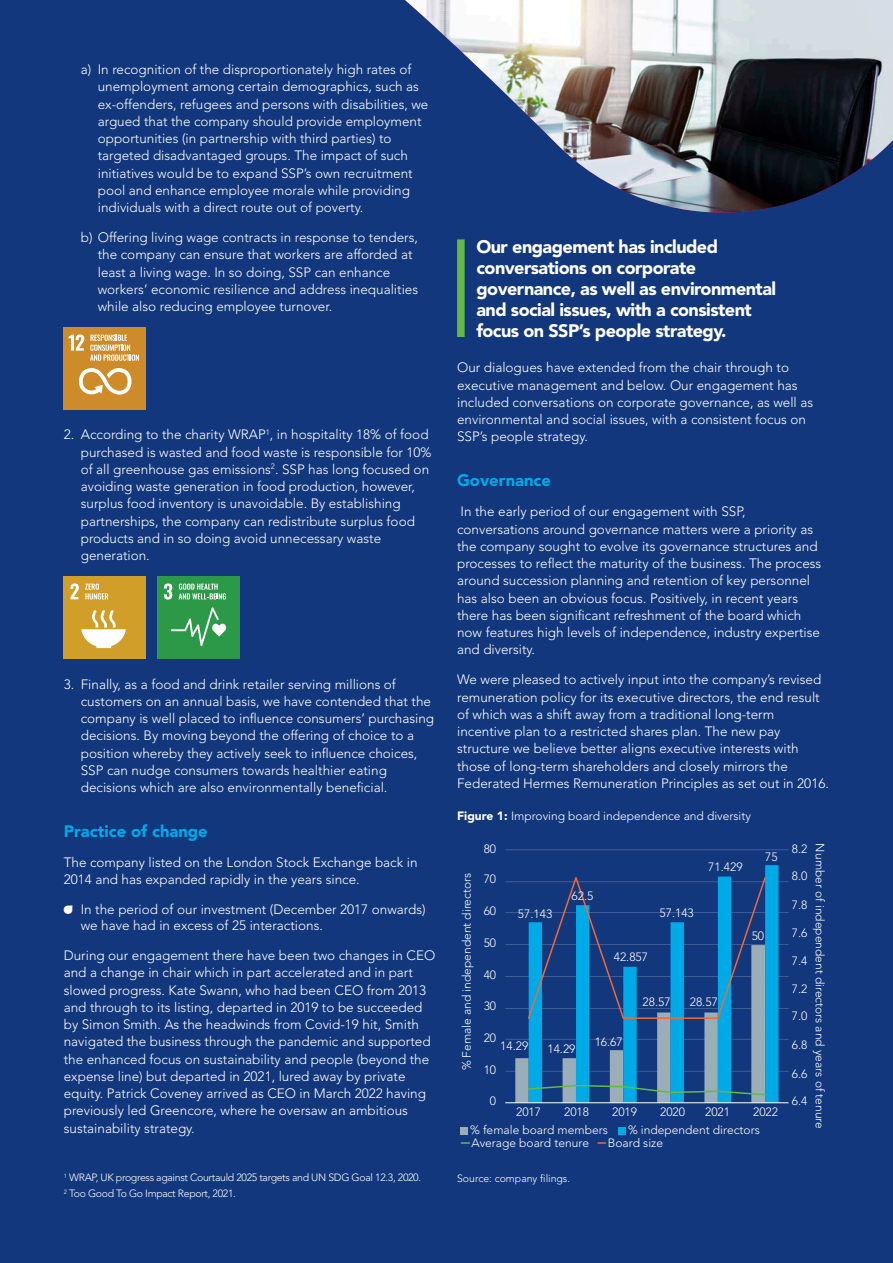
<style>
.page{position:relative;width:893px;height:1263px;background:#12377c}
.page>*{position:absolute;margin:0;border:0;box-sizing:border-box;transform-origin:0 0}
.t1{font:900 18px/21px "Avenir LT Std";letter-spacing:-.03em;color:#fff}
.t2{font:900 16.5px "Avenir LT Std";color:#00aae7}
.t3{font:300 13.5px/17.2px "Avenir LT Std";color:#fff}
.t4{font:300 12px "Avenir LT Std";color:#fff}
.t5{font:300 10.5px/15.6px "Avenir LT Std";letter-spacing:-.03em;color:#fff}
.t6{font:300 10.5px "Avenir LT Std";color:#fff}
.s1{font-family:"Droplets";font-weight:400;font-size:15px}
.s2{font-weight:900}
</style>
<div class="page">
<div style="left:64px;top:327px;width:82px;height:82px;background:#cd8b29"></div>
<svg style="left:69px;top:334px;width:15px;height:17px"></svg>
<svg style="left:90px;top:335px;width:49px;height:26px"></svg>
<svg style="left:79px;top:368px;width:52px;height:27px"></svg>
<div style="left:157px;top:576px;width:82px;height:82px;background:#2b9947"></div>
<svg style="left:164px;top:583px;width:8px;height:16px"></svg>
<svg style="left:179px;top:584px;width:47px;height:15px"></svg>
<svg style="left:171px;top:607px;width:55px;height:39px"></svg>
<div style="left:64px;top:576px;width:82px;height:82px;background:#d19e29"></div>
<svg style="left:70px;top:583px;width:9px;height:16px"></svg>
<svg style="left:85px;top:584px;width:23px;height:15px"></svg>
<svg style="left:81px;top:610px;width:45px;height:38px"></svg>
<hr style="left:505px;top:1071px;width:284px;height:1px;background:#fff">
<hr style="left:505px;top:1039px;width:284px;height:1px;background:#fff">
<hr style="left:505px;top:1008px;width:284px;height:1px;background:#fff">
<hr style="left:505px;top:976px;width:284px;height:1px;background:#fff">
<hr style="left:505px;top:944px;width:284px;height:1px;background:#fff">
<hr style="left:505px;top:912px;width:284px;height:1px;background:#fff">
<hr style="left:505px;top:881px;width:284px;height:1px;background:#fff">
<hr style="left:505px;top:849px;width:284px;height:1px;background:#fff">
<div style="left:765px;top:865px;width:13px;height:237px;background:#00aae7"></div>
<hr style="left:505px;top:1102px;width:284px;height:1px;background:#fff">
<svg style="left:515px;top:873px;width:252px;height:230px"></svg>
<div style="left:460px;top:1127px;width:8px;height:7px;background:#9badb6"></div>
<div style="left:618px;top:1127px;width:8px;height:7px;background:#00aae7"></div>
<svg style="left:461px;top:1142px;width:8px;height:2px"></svg>
<svg style="left:598px;top:1142px;width:7px;height:2px"></svg>
<img style="left:405px;top:0;width:488px;height:213px">
<div style="left:457px;top:239px;width:8px;height:98px;background:#62ba45"></div>
<p class="t3" style="left:98px;top:61px;width:332px;text-indent:-17px">a) In recognition of the disproportionately high rates of unemployment among certain demographics, such as ex-offenders, refugees and persons with disabilities, we argued that the company should provide employment opportunities (in partnership with third parties) to targeted disadvantaged groups. The impact of such initiatives would be to expand SSP’s own recruitment pool and enhance employee morale while providing individuals with a direct route out of poverty.</p>
<p class="t3" style="left:98px;top:229px;width:322px;text-indent:-17px">b) Offering living wage contracts in response to tenders, the company can ensure that workers are afforded at least a living wage. In so doing, SSP can enhance workers’ economic resilience and address inequalities while also reducing employee turnover.</p>
<p class="t3" style="left:81px;top:426px;width:352px;text-indent:-17px">2. According to the charity WRAP<sup>1</sup>, in hospitality 18% of food purchased is wasted and food waste is responsible for 10% of all greenhouse gas emissions<sup>2</sup>. SSP has long focused on avoiding waste generation in food production, however, surplus food inventory is unavoidable. By establishing partnerships, the company can redistribute surplus food products and in so doing avoid unnecessary waste generation.</p>
<p class="t3" style="left:81px;top:675px;width:355px;text-indent:-17px">3. Finally, as a food and drink retailer serving millions of customers on an annual basis, we have contended that the company is well placed to influence consumers’ purchasing decisions. By moving beyond the offering of choice to a position whereby they actively seek to influence choices, SSP can nudge consumers towards healthier eating decisions which are also environmentally beneficial.</p>
<p class="t2" style="left:64px;top:821px;width:145px">Practice of change</p>
<p class="t3" style="left:64px;top:854px;width:355px">The company listed on the London Stock Exchange back in<br>2014 and has expanded rapidly in the years since.</p>
<p class="t3" style="left:81px;top:901px;width:346px;line-height:16.5px;text-indent:-17px"><span class="s1">A</span> In the period of our investment (December 2017 onwards) we have had in excess of 25 interactions.</p>
<p class="t3" style="left:64px;top:947px;width:373px">During our engagement there have been two changes in CEO and a change in chair which in part accelerated and in part slowed progress. Kate Swann, who had been CEO from 2013 and through to its listing, departed in 2019 to be succeeded by Simon Smith. As the headwinds from Covid-19 hit, Smith navigated the business through the pandemic and supported the enhanced focus on sustainability and people (beyond the expense line) but departed in 2021, lured away by private equity. Patrick Coveney arrived as CEO in March 2022 having previously led Greencore, where he oversaw an ambitious sustainability strategy.</p>
<p class="t5" style="left:64px;top:1170px;width:359px"><sup>1</sup> WRAP, UK progress against Courtauld 2025 targets and UN SDG Goal 12.3, 2020.<br><sup>2</sup> Too Good To Go Impact Report, 2021.</p>
<h1 class="t1" style="left:476px;top:236px;width:301px">Our engagement has included conversations on corporate governance, as well as environmental and social issues, with a consistent focus on SSP’s people strategy.</h1>
<p class="t3" style="left:457px;top:359px;width:357px">Our dialogues have extended from the chair through to executive management and below. Our engagement has included conversations on corporate governance, as well as environmental and social issues, with a consistent focus on SSP’s people strategy.</p>
<p class="t2" style="left:457px;top:471px;width:95px">Governance</p>
<p class="t3" style="left:457px;top:503px;width:366px">In the early period of our engagement with SSP, conversations around governance matters were a priority as the company sought to evolve its governance structures and processes to reflect the maturity of the business. The process around succession planning and retention of key personnel has also been an obvious focus. Positively, in recent years there has been significant refreshment of the board which now features high levels of independence, industry expertise and diversity.</p>
<p class="t3" style="left:457px;top:671px;width:373px">We were pleased to actively input into the company’s revised remuneration policy for its executive directors, the end result of which was a shift away from a traditional long-term incentive plan to a restricted shares plan. The new pay structure we believe better aligns executive interests with those of long-term shareholders and closely mirrors the Federated Hermes Remuneration Principles as set out in 2016.</p>
<p class="t4" style="left:457px;top:809px;width:295px"><span class="s2">Figure 1:</span> Improving board independence and diversity</p>
<p class="t4" style="left:460px;top:1070px;width:199px;rotate:-90deg">% Female and independent directors</p>
<p class="t4" style="left:484px;top:841px;width:14px">80</p>
<p class="t4" style="left:484px;top:872px;width:14px">70</p>
<p class="t4" style="left:484px;top:904px;width:14px">60</p>
<p class="t4" style="left:484px;top:936px;width:14px">50</p>
<p class="t4" style="left:484px;top:968px;width:14px">40</p>
<p class="t4" style="left:484px;top:999px;width:14px">30</p>
<p class="t4" style="left:518px;top:906px;width:36px">57.143</p>
<p class="t4" style="left:572px;top:888px;width:23px">62.5</p>
<p class="t4" style="left:659px;top:906px;width:36px">57.143</p>
<p class="t4" style="left:614px;top:950px;width:36px">42.857</p>
<p class="t4" style="left:708px;top:860px;width:36px">71.429</p>
<p class="t4" style="left:643px;top:994px;width:30px">28.57</p>
<p class="t4" style="left:690px;top:994px;width:30px">28.57</p>
<p class="t4" style="left:484px;top:1031px;width:14px">20</p>
<p class="t4" style="left:500px;top:1039px;width:30px">14.29</p>
<p class="t4" style="left:547px;top:1042px;width:30px">14.29</p>
<p class="t4" style="left:484px;top:1063px;width:14px">10</p>
<p class="t4" style="left:490px;top:1094px;width:8px">0</p>
<p class="t4" style="left:595px;top:1035px;width:30px">16.67</p>
<p class="t4" style="left:765px;top:850px;width:14px">75</p>
<p class="t4" style="left:752px;top:929px;width:14px">50</p>
<p class="t4" style="left:516px;top:1105px;width:26px">2017</p>
<p class="t4" style="left:564px;top:1105px;width:26px">2018</p>
<p class="t4" style="left:612px;top:1105px;width:26px">2019</p>
<p class="t4" style="left:660px;top:1105px;width:26px">2020</p>
<p class="t4" style="left:705px;top:1105px;width:26px">2021</p>
<p class="t4" style="left:753px;top:1105px;width:26px">2022</p>
<p class="t4" style="left:470px;top:1122px;width:139px">% female board members</p>
<p class="t4" style="left:628px;top:1122px;width:133px">% independent directors</p>
<p class="t4" style="left:471px;top:1136px;width:119px">Average board tenure</p>
<p class="t4" style="left:608px;top:1136px;width:57px">Board size</p>
<p class="t6" style="left:457px;top:1172px;width:115px">Source: company filings.</p>
<p class="t4" style="left:792px;top:841px;width:17px">8.2</p>
<p class="t4" style="left:827px;top:843px;width:287px;rotate:90deg">Number of independent directors and years of tenure</p>
<p class="t4" style="left:792px;top:869px;width:17px">8.0</p>
<p class="t4" style="left:792px;top:897px;width:17px">7.8</p>
<p class="t4" style="left:792px;top:926px;width:17px">7.6</p>
<p class="t4" style="left:792px;top:953px;width:17px">7.4</p>
<p class="t4" style="left:792px;top:982px;width:17px">7.2</p>
<p class="t4" style="left:792px;top:1009px;width:17px">7.0</p>
<p class="t4" style="left:792px;top:1038px;width:17px">6.8</p>
<p class="t4" style="left:792px;top:1066px;width:17px">6.6</p>
<p class="t4" style="left:792px;top:1094px;width:17px">6.4</p>
</div>
